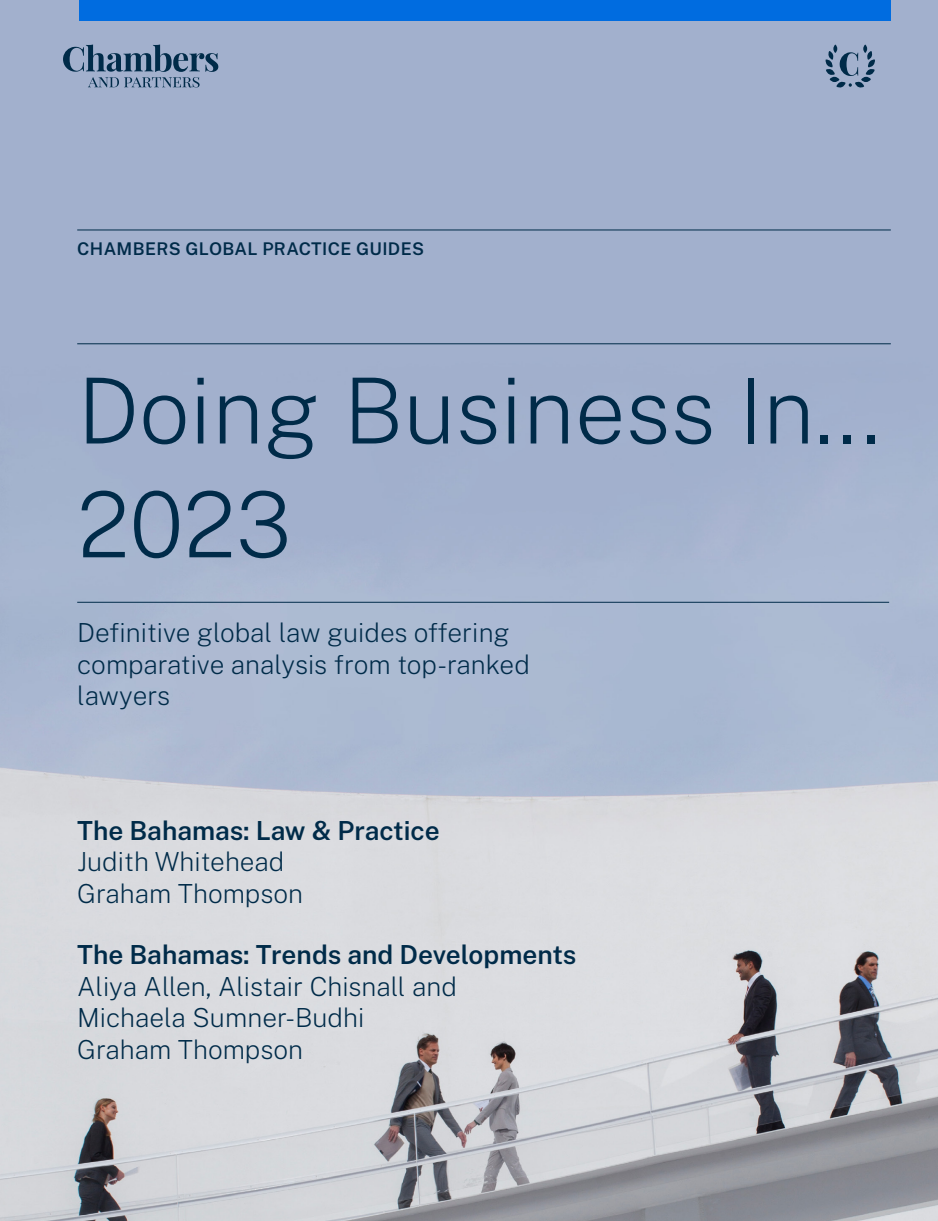
<style>
.page{position:relative;width:938px;height:1221px;background:#fff}
.page>*{position:absolute;margin:0;border:0;box-sizing:border-box;transform-origin:0 0}
._01_Large_Heading{font:200 91px/113.8px "Public Sans";color:#002b49}
._02_Subheading_w_o_rule{font:200 26.25px/31.5px "Public Sans";color:#002b49}
._02_Subheading{font:200 26.25px/31.5px "Public Sans";color:#002b49}
._00_Small_Header{font:600 17.5px "Public Sans";letter-spacing:.02em;color:#002b49}
.s1{font-weight:600}
</style>
<div class="page">
<img style="left:0;top:0;width:938px;height:1220px">
<div style="left:79px;top:0;width:811px;height:21px;background:#006ce0"></div>
<hr style="left:77px;top:229px;width:813px;height:1px;background:#002b49">
<hr style="left:77px;top:343px;width:813px;height:1px;background:#002b49">
<hr style="left:77px;top:602px;width:812px;height:1px;background:#002b49">
<svg style="left:63px;top:44px;width:155px;height:43px;background:#768ca9"></svg>
<svg style="left:825px;top:44px;width:50px;height:44px;background:#788eab"></svg>
<p class="_00_Small_Header" style="left:77px;top:236px;width:348px">CHAMBERS GLOBAL PRACTICE GUIDES</p>
<p class="_01_Large_Heading" style="left:77px;top:348px;width:804px">Doing Business In...<br>2023</p>
<p class="_02_Subheading" style="left:77px;top:615px;width:454px">Definitive global law guides offering comparative analysis from top-ranked lawyers</p>
<p class="_02_Subheading_w_o_rule" style="left:77px;top:812px;width:364px"><span class="s1">The Bahamas: Law &amp; Practice<br></span>Judith Whitehead<br>Graham Thompson</p>
<p class="_02_Subheading_w_o_rule" style="left:77px;top:937px;width:501px"><span class="s1">The Bahamas: Trends and Developments<br></span>Aliya Allen, Alistair Chisnall and<br>Michaela Sumner-Budhi<br>Graham Thompson</p>
</div>
